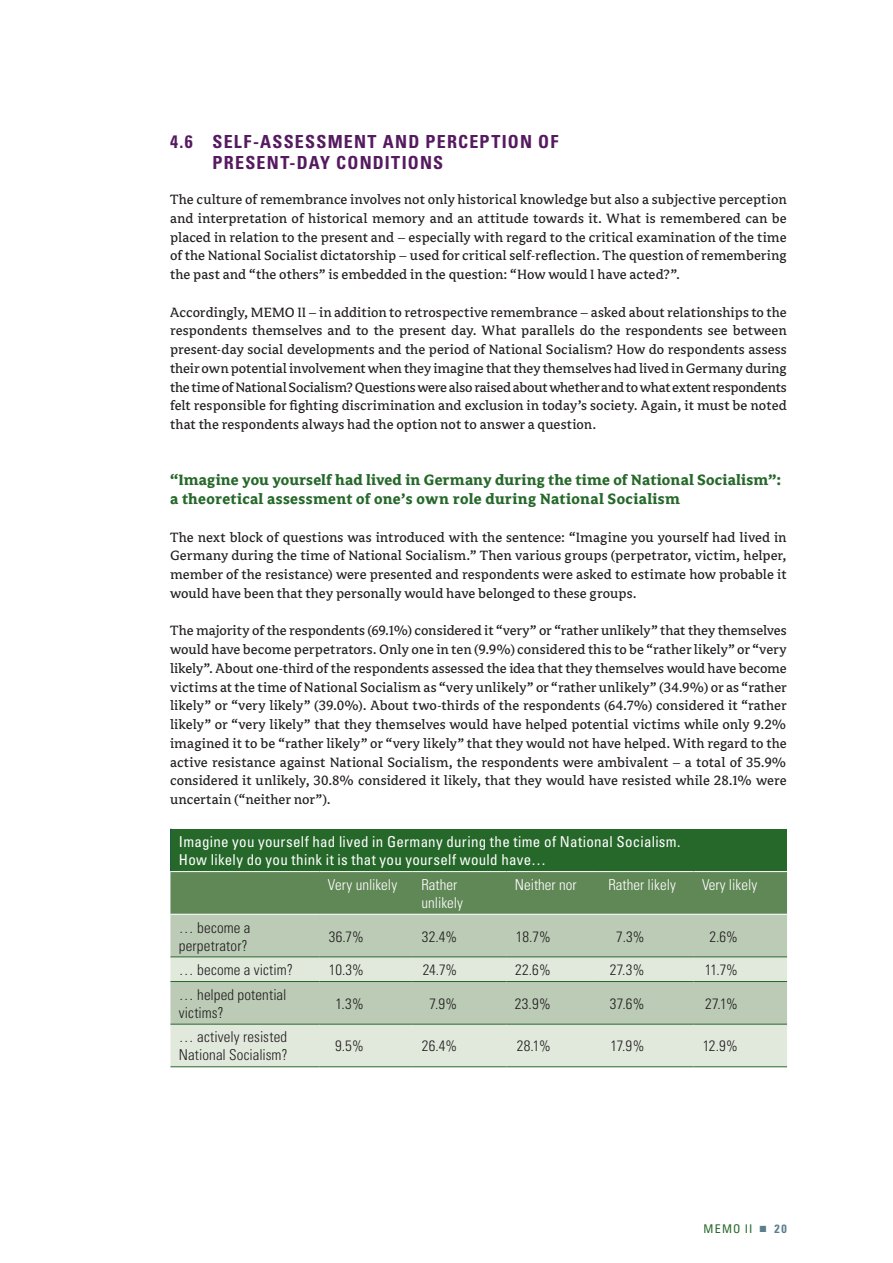
<style>
.page{position:relative;width:893px;height:1263px;background:#fff}
.page>*{position:absolute;margin:0;border:0;box-sizing:border-box;transform-origin:0 0}
.t1{font:700 condensed 18px/21px "Univers";letter-spacing:.065em;color:#551a60}
.t2{font:700 16.5px/18.8px "Avance Pro";letter-spacing:.015em;color:#26682a}
.t3{font:15px/18.8px "Avance Pro";color:#231f20;text-align:justify}
.t4{font:300 condensed 15px/18px "Univers";letter-spacing:.01em;color:#231f20}
.t5{font:condensed 15px/18px "Univers";letter-spacing:.02em;color:#fff}
.t6{font:300 condensed 15px/18px "Univers";color:#fff}
.t7{font:condensed 12px "Univers";letter-spacing:.095em;color:#26682a}
.s1{font-family:"Avance Pro";font-style:italic;font-stretch:normal;color:#5b7e8d}
.s2{font-weight:700;color:#5b7e8d}
</style>
<div class="page">
<div style="left:170px;top:915px;width:617px;height:42px;background:#bbcbb5"></div>
<svg style="left:170px;top:958px;width:617px;height:108px;background:#d1dccc"></svg>
<svg style="left:170px;top:829px;width:617px;height:85px;background:#437840"></svg>
<hr style="left:170px;top:871px;width:149px;height:1px;background:#fff">
<hr style="left:319px;top:871px;width:94px;height:1px;background:#fff">
<hr style="left:413px;top:871px;width:93px;height:1px;background:#fff">
<hr style="left:506px;top:871px;width:94px;height:1px;background:#fff">
<hr style="left:600px;top:871px;width:93px;height:1px;background:#fff">
<hr style="left:693px;top:871px;width:94px;height:1px;background:#fff">
<hr style="left:170px;top:957px;width:149px;height:1px;background:#26682a">
<hr style="left:319px;top:957px;width:94px;height:1px;background:#26682a">
<hr style="left:413px;top:957px;width:93px;height:1px;background:#26682a">
<hr style="left:506px;top:957px;width:94px;height:1px;background:#26682a">
<hr style="left:600px;top:957px;width:93px;height:1px;background:#26682a">
<hr style="left:693px;top:957px;width:94px;height:1px;background:#26682a">
<hr style="left:170px;top:981px;width:149px;height:1px;background:#26682a">
<hr style="left:319px;top:981px;width:94px;height:1px;background:#26682a">
<hr style="left:413px;top:981px;width:93px;height:1px;background:#26682a">
<hr style="left:506px;top:981px;width:94px;height:1px;background:#26682a">
<hr style="left:600px;top:981px;width:93px;height:1px;background:#26682a">
<hr style="left:693px;top:981px;width:94px;height:1px;background:#26682a">
<hr style="left:170px;top:1024px;width:149px;height:1px;background:#26682a">
<hr style="left:319px;top:1024px;width:94px;height:1px;background:#26682a">
<hr style="left:413px;top:1024px;width:93px;height:1px;background:#26682a">
<hr style="left:506px;top:1024px;width:94px;height:1px;background:#26682a">
<hr style="left:600px;top:1024px;width:93px;height:1px;background:#26682a">
<hr style="left:693px;top:1024px;width:94px;height:1px;background:#26682a">
<hr style="left:170px;top:1066px;width:149px;height:1px;background:#26682a">
<hr style="left:319px;top:1066px;width:94px;height:1px;background:#26682a">
<hr style="left:413px;top:1066px;width:93px;height:1px;background:#26682a">
<hr style="left:506px;top:1066px;width:94px;height:1px;background:#26682a">
<hr style="left:600px;top:1066px;width:93px;height:1px;background:#26682a">
<hr style="left:693px;top:1066px;width:94px;height:1px;background:#26682a">
<p class="t1" style="left:213px;top:131px;width:347px;text-indent:-43px">4.6 SELF-ASSESSMENT AND PERCEPTION OF<br>PRESENT-DAY CONDITIONS</p>
<p class="t3" style="left:170px;top:190px;width:618px">The culture of remembrance involves not only historical knowledge but also a subjective perception and interpretation of historical memory and an attitude towards it. What is remembered can be placed in relation to the present and – especially with regard to the critical examination of the time of the National Socialist dictatorship – used for critical self-reflection. The question of remembering the past and “the others” is embedded in the question: “How would I have acted?”.</p>
<p class="t3" style="left:170px;top:303px;width:618px">Accordingly, MEMO II – in addition to retrospective remembrance – asked about relationships to the respondents themselves and to the present day. What parallels do the respondents see between present-day social developments and the period of National Socialism? How do respondents assess their own potential involvement when they imagine that they themselves had lived in Germany during the time of National Socialism? Questions were also raised about whether and to what extent respondents felt responsible for fighting discrimination and exclusion in today’s society. Again, it must be noted that the respondents always had the option not to answer a question.</p>
<p class="t2" style="left:170px;top:471px;width:612px">“Imagine you yourself had lived in Germany during the time of National Socialism”: a theoretical assessment of one’s own role during National Socialism</p>
<p class="t3" style="left:170px;top:528px;width:618px">The next block of questions was introduced with the sentence: “Imagine you yourself had lived in Germany during the time of National Socialism.” Then various groups (perpetrator, victim, helper, member of the resistance) were presented and respondents were asked to estimate how probable it would have been that they personally would have belonged to these groups.</p>
<p class="t3" style="left:170px;top:622px;width:618px">The majority of the respondents (69.1%) considered it “very” or “rather unlikely” that they themselves would have become perpetrators. Only one in ten (9.9%) considered this to be “rather likely” or “very likely”. About one-third of the respondents assessed the idea that they themselves would have become victims at the time of National Socialism as “very unlikely” or “rather unlikely” (34.9%) or as “rather likely” or “very likely” (39.0%). About two-thirds of the respondents (64.7%) considered it “rather likely” or “very likely” that they themselves would have helped potential victims while only 9.2% imagined it to be “rather likely” or “very likely” that they would not have helped. With regard to the active resistance against National Socialism, the respondents were ambivalent – a total of 35.9% considered it unlikely, 30.8% considered it likely, that they would have resisted while 28.1% were uncertain (“neither nor”).</p>
<p class="t5" style="left:179px;top:833px;width:503px">Imagine you yourself had lived in Germany during the time of National Socialism.<br>How likely do you think it is that you yourself would have…</p>
<p class="t6" style="left:328px;top:875px;width:71px">Very unlikely</p>
<p class="t6" style="left:421px;top:875px;width:43px">Rather unlikely</p>
<p class="t6" style="left:515px;top:875px;width:63px">Neither nor</p>
<p class="t6" style="left:608px;top:875px;width:69px">Rather likely</p>
<p class="t6" style="left:702px;top:875px;width:57px">Very likely</p>
<p class="t4" style="left:179px;top:918px;width:73px">… become a perpetrator?</p>
<p class="t4" style="left:329px;top:927px;width:37px">36.7%</p>
<p class="t4" style="left:422px;top:927px;width:37px">32.4%</p>
<p class="t4" style="left:516px;top:927px;width:36px">18.7%</p>
<p class="t4" style="left:616px;top:927px;width:30px">7.3%</p>
<p class="t4" style="left:710px;top:927px;width:30px">2.6%</p>
<p class="t4" style="left:179px;top:961px;width:115px">… become a victim?</p>
<p class="t4" style="left:329px;top:961px;width:36px">10.3%</p>
<p class="t4" style="left:423px;top:961px;width:36px">24.7%</p>
<p class="t4" style="left:515px;top:961px;width:37px">22.6%</p>
<p class="t4" style="left:610px;top:961px;width:36px">27.3%</p>
<p class="t4" style="left:705px;top:961px;width:35px">11.7%</p>
<p class="t4" style="left:179px;top:985px;width:109px">… helped potential victims?</p>
<p class="t4" style="left:336px;top:994px;width:30px">1.3%</p>
<p class="t4" style="left:430px;top:994px;width:29px">7.9%</p>
<p class="t4" style="left:515px;top:994px;width:37px">23.9%</p>
<p class="t4" style="left:610px;top:994px;width:36px">37.6%</p>
<p class="t4" style="left:705px;top:994px;width:34px">27.1%</p>
<p class="t4" style="left:179px;top:1028px;width:110px">… actively resisted<br>National Socialism?</p>
<p class="t4" style="left:335px;top:1037px;width:30px">9.5%</p>
<p class="t4" style="left:422px;top:1037px;width:37px">26.4%</p>
<p class="t4" style="left:517px;top:1037px;width:36px">28.1%</p>
<p class="t4" style="left:610px;top:1037px;width:35px">17.9%</p>
<p class="t4" style="left:703px;top:1037px;width:37px">12.9%</p>
<p class="t7" style="left:704px;top:1221px;width:85px">MEMO II <span class="s1">▪</span> <span class="s2">20</span></p>
</div>
